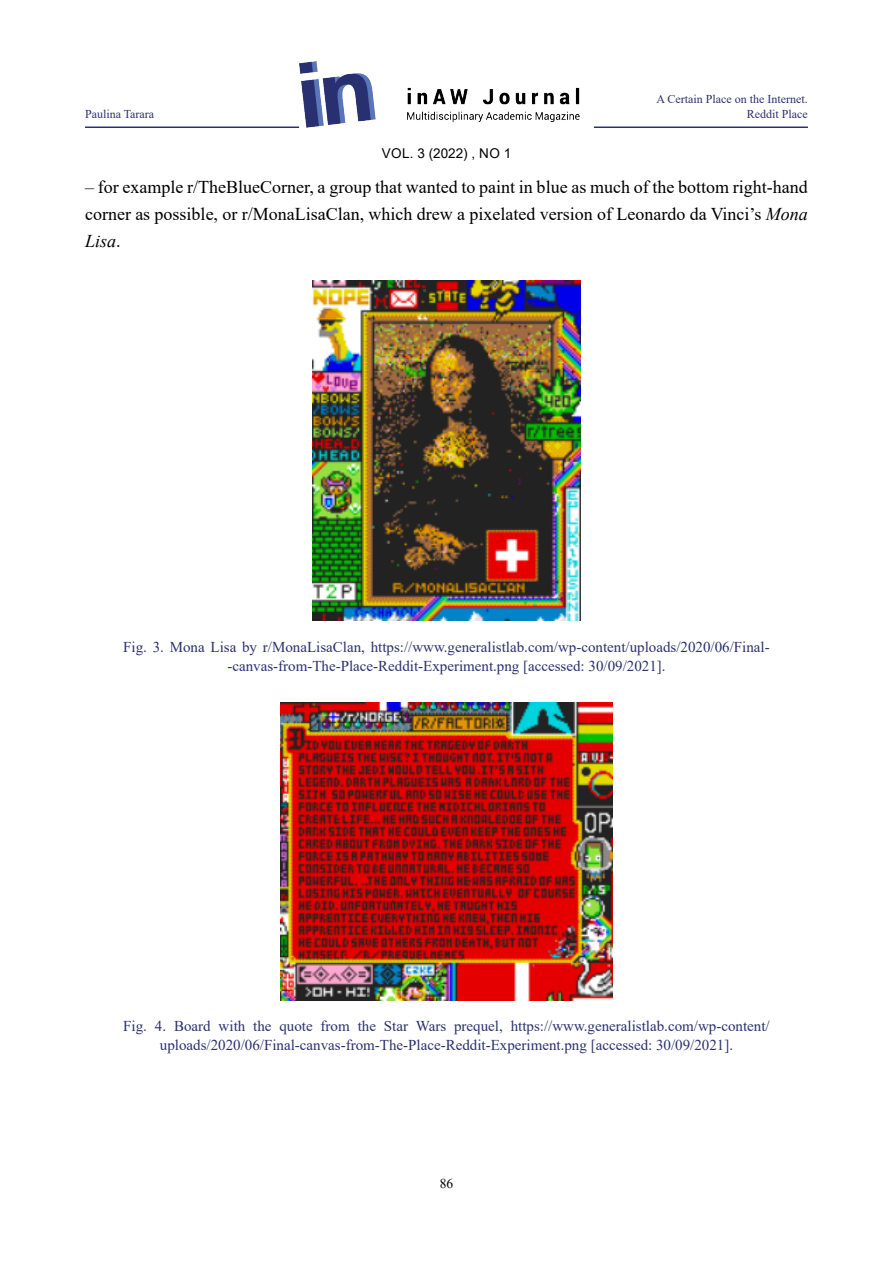
<style>
.page{position:relative;width:893px;height:1263px;background:#fff}
.page>*{position:absolute;margin:0;border:0;box-sizing:border-box;transform-origin:0 0}
.t1{font:18px/27px "Times New Roman";color:#000;text-align:justify}
.t2{font:15px/18.8px "Times New Roman";color:#2b316f;text-align:center}
.t3{font:13.5px "Arial";letter-spacing:.015em;color:#020203}
.t4{font:13.5px "Times New Roman";color:#000}
.t5{font:12px/15px "Times New Roman";color:#2b316f;text-align:right}
.s1{font-style:italic}
</style>
<div class="page">
<img style="left:299px;top:62px;width:281px;height:65px">
<hr style="left:85px;top:126px;width:214px;height:2px;background:#2b316f">
<hr style="left:594px;top:126px;width:214px;height:2px;background:#2b316f">
<img style="left:313px;top:281px;width:267px;height:340px">
<img style="left:280px;top:702px;width:333px;height:298px">
<p class="t5" style="left:85px;top:106px;width:71px">Paulina Tarara</p>
<p class="t3" style="left:382px;top:144px;width:131px">VOL. 3 (2022) , NO 1</p>
<p class="t5" style="left:657px;top:91px;width:153px">A Certain Place on the Internet.<br>Reddit Place</p>
<p class="t1" style="left:85px;top:172px;width:724px">– for example r/TheBlueCorner, a group that wanted to paint in blue as much of the bottom right-hand corner as possible, or r/MonaLisaClan, which drew a pixelated version of Leonardo da Vinci’s <span class="s1">Mona Lisa</span>.</p>
<p class="t2" style="left:123px;top:637px;width:648px">Fig. 3. Mona Lisa by r/MonaLisaClan, https://www.generalistlab.com/wp-content/uploads/2020/06/Final--canvas-from-The-Place-Reddit-Experiment.png [accessed: 30/09/2021].</p>
<p class="t2" style="left:123px;top:1016px;width:648px">Fig. 4. Board with the quote from the Star Wars prequel, https://www.generalistlab.com/wp-content/ uploads/2020/06/Final-canvas-from-The-Place-Reddit-Experiment.png [accessed: 30/09/2021].</p>
<p class="t4" style="left:440px;top:1173px;width:15px">86</p>
</div>
